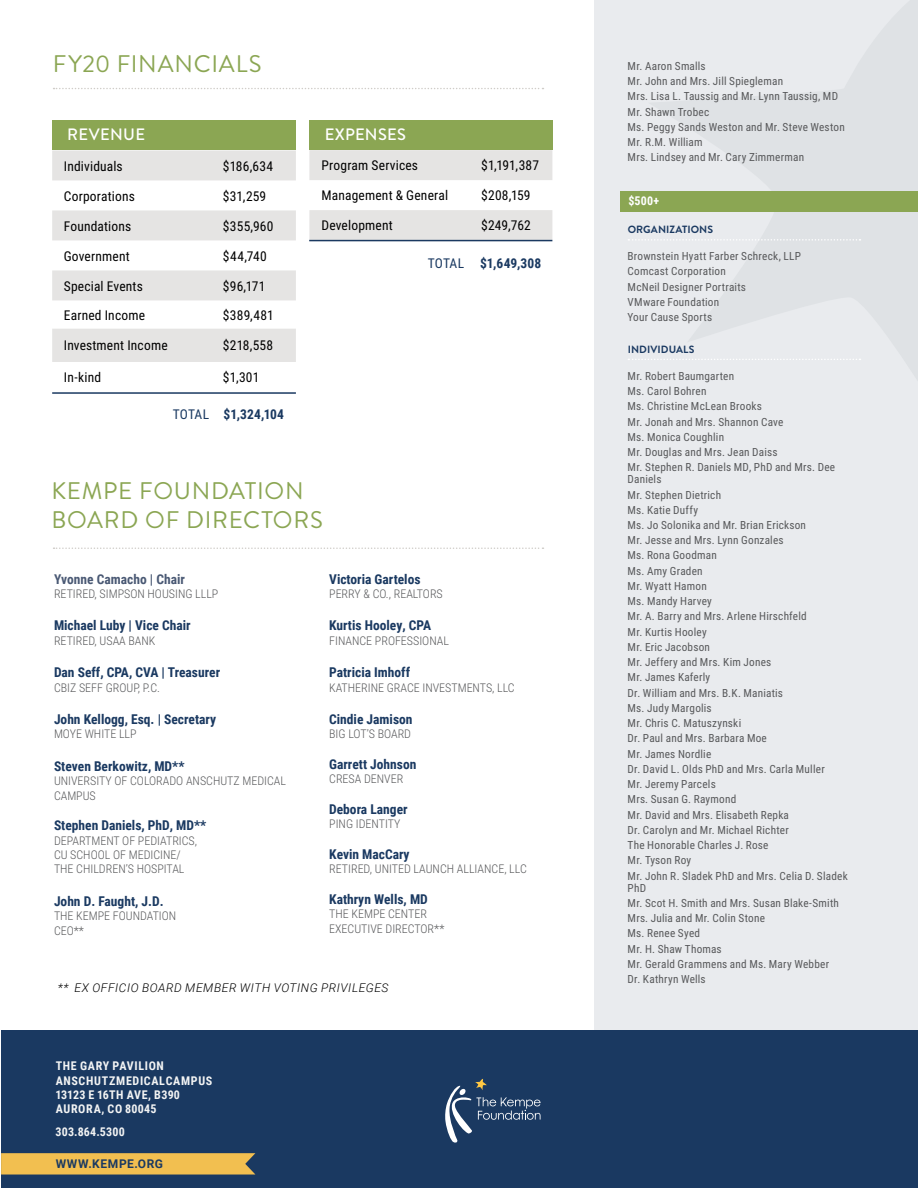
<style>
.page{position:relative;width:918px;height:1188px;background:#fff}
.page>*{position:absolute;margin:0;border:0;box-sizing:border-box;transform-origin:0 0}
.t1{font:24px/28.8px "Brandon Grotesque";letter-spacing:.03em;color:#8ba653}
.t2{font:500 16.5px "Brandon Grotesque";letter-spacing:.015em;color:#fff}
.t3{font:700 13.5px "Roboto Condensed";color:#1a3961}
.t4{font:13.5px "Roboto Condensed";letter-spacing:.015em;color:#000}
.t5{font:700 13.5px "Roboto Condensed";color:#4a5974}
.t6{font:13.5px "Roboto Condensed";letter-spacing:.005em;color:#1a3961}
.t7{font:300 12px/14.4px "Roboto Condensed";color:#58595b}
.t8{font:700 12px/14.4px "Roboto Condensed";letter-spacing:.05em;color:#f3f4f4}
.t9{font:italic 300 12px "Roboto";letter-spacing:.045em;color:#000}
.t10{font:700 12px "Roboto";letter-spacing:.05em;color:#1a3961}
.t11{font:700 12px "Roboto Condensed";letter-spacing:.02em;color:#f3f4f4}
.t12{font:700 12px "Roboto Condensed";color:#fff}
.t13{font:11.25px/15.3px "Roboto Condensed";letter-spacing:.02em;color:#58595b}
.t14{font:700 10.5px "Brandon Grotesque";letter-spacing:.01em;color:#1a3961}
.s1{font-weight:400}
</style>
<div class="page">
<div style="left:594px;top:0;width:324px;height:1188px;background:#e9ebee"></div>
<svg style="left:54px;top:88px;width:489px;height:1px"></svg>
<svg style="left:54px;top:548px;width:489px;height:1px"></svg>
<div style="left:52px;top:120px;width:244px;height:30px;background:#8ba653"></div>
<svg style="left:52px;top:150px;width:244px;height:212px;fill:#e5e4e3"></svg>
<hr style="left:52px;top:392px;width:244px;height:2px;background:#1a3961">
<div style="left:309px;top:120px;width:244px;height:30px;background:#8ba653"></div>
<svg style="left:309px;top:150px;width:243px;height:90px"></svg>
<hr style="left:309px;top:240px;width:243px;height:1px;background:#1a3961">
<div style="left:1px;top:1030px;width:917px;height:158px;background:#1a3961"></div>
<svg style="left:445px;top:1079px;width:96px;height:64px"></svg>
<svg style="left:1px;top:1153px;width:254px;height:22px;background:#e7b850"></svg>
<div style="left:621px;top:191px;width:297px;height:20px;background:#8ba653"></div>
<svg style="left:628px;top:239px;width:233px;height:2px"></svg>
<svg style="left:628px;top:359px;width:233px;height:1px"></svg>
<h1 class="t1" style="left:53px;top:50px;width:210px">FY20 FINANCIALS</h1>
<h2 class="t2" style="left:67px;top:123px;width:79px">REVENUE</h2>
<p class="t4" style="left:64px;top:156px;width:60px">Individuals</p>
<p class="t4" style="left:223px;top:156px;width:52px">$186,634</p>
<p class="t4" style="left:64px;top:186px;width:73px">Corporations</p>
<p class="t4" style="left:223px;top:186px;width:45px">$31,259</p>
<p class="t4" style="left:64px;top:216px;width:69px">Foundations</p>
<p class="t4" style="left:223px;top:216px;width:52px">$355,960</p>
<p class="t4" style="left:64px;top:246px;width:67px">Government</p>
<p class="t4" style="left:223px;top:246px;width:45px">$44,740</p>
<p class="t4" style="left:64px;top:276px;width:81px">Special Events</p>
<p class="t4" style="left:223px;top:276px;width:44px">$96,171</p>
<p class="t4" style="left:64px;top:305px;width:83px">Earned Income</p>
<p class="t4" style="left:223px;top:305px;width:52px">$389,481</p>
<p class="t4" style="left:64px;top:336px;width:105px">Investment Income</p>
<p class="t4" style="left:223px;top:336px;width:52px">$218,558</p>
<p class="t4" style="left:64px;top:368px;width:39px">In-kind</p>
<p class="t4" style="left:223px;top:368px;width:38px">$1,301</p>
<p class="t6" style="left:173px;top:405px;width:38px">TOTAL</p>
<p class="t3" style="left:224px;top:405px;width:62px">$1,324,104</p>
<h2 class="t2" style="left:325px;top:123px;width:83px">EXPENSES</h2>
<p class="t4" style="left:322px;top:156px;width:98px">Program Services</p>
<p class="t4" style="left:481px;top:156px;width:59px">$1,191,387</p>
<p class="t4" style="left:322px;top:186px;width:128px">Management &amp; General</p>
<p class="t4" style="left:481px;top:186px;width:51px">$208,159</p>
<p class="t4" style="left:322px;top:216px;width:73px">Development</p>
<p class="t4" style="left:481px;top:216px;width:51px">$249,762</p>
<p class="t3" style="left:428px;top:254px;width:115px"><span class="s1">TOTAL</span> $1,649,308</p>
<h1 class="t1" style="left:51px;top:477px;width:273px">KEMPE FOUNDATION<br>BOARD OF DIRECTORS</h1>
<p class="t5" style="left:54px;top:569px;width:132px">Yvonne Camacho | Chair</p>
<p class="t7" style="left:54px;top:586px;width:166px">RETIRED, SIMPSON HOUSING LLLP</p>
<p class="t3" style="left:54px;top:616px;width:138px">Michael Luby | Vice Chair</p>
<p class="t7" style="left:54px;top:633px;width:103px">RETIRED, USAA BANK</p>
<p class="t3" style="left:54px;top:663px;width:168px">Dan Seff, CPA, CVA | Treasurer</p>
<p class="t7" style="left:54px;top:680px;width:108px">CBIZ SEFF GROUP, P.C.</p>
<p class="t3" style="left:54px;top:710px;width:164px">John Kellogg, Esq. | Secretary</p>
<p class="t7" style="left:54px;top:726px;width:84px">MOYE WHITE LLP</p>
<p class="t3" style="left:54px;top:757px;width:132px">Steven Berkowitz, MD**</p>
<p class="t7" style="left:54px;top:773px;width:234px">UNIVERSITY OF COLORADO ANSCHUTZ MEDICAL<br>CAMPUS</p>
<p class="t3" style="left:54px;top:816px;width:154px">Stephen Daniels, PhD, MD**</p>
<p class="t7" style="left:54px;top:833px;width:145px">DEPARTMENT OF PEDIATRICS,<br>CU SCHOOL OF MEDICINE/<br>THE CHILDREN’S HOSPITAL</p>
<p class="t3" style="left:54px;top:892px;width:111px">John D. Faught, J.D.</p>
<p class="t7" style="left:54px;top:908px;width:124px">THE KEMPE FOUNDATION<br>CEO**</p>
<p class="t3" style="left:329px;top:569px;width:93px">Victoria Gartelos</p>
<p class="t7" style="left:329px;top:586px;width:115px">PERRY &amp; CO., REALTORS</p>
<p class="t3" style="left:329px;top:616px;width:103px">Kurtis Hooley, CPA</p>
<p class="t7" style="left:329px;top:633px;width:121px">FINANCE PROFESSIONAL</p>
<p class="t3" style="left:329px;top:663px;width:82px">Patricia Imhoff</p>
<p class="t7" style="left:329px;top:680px;width:187px">KATHERINE GRACE INVESTMENTS, LLC</p>
<p class="t3" style="left:329px;top:710px;width:85px">Cindie Jamison</p>
<p class="t7" style="left:329px;top:726px;width:83px">BIG LOT’S BOARD</p>
<p class="t3" style="left:329px;top:755px;width:89px">Garrett Johnson</p>
<p class="t7" style="left:329px;top:771px;width:76px">CRESA DENVER</p>
<p class="t3" style="left:329px;top:800px;width:80px">Debora Langer</p>
<p class="t7" style="left:329px;top:816px;width:73px">PING IDENTITY</p>
<p class="t3" style="left:329px;top:845px;width:82px">Kevin MacCary</p>
<p class="t7" style="left:329px;top:861px;width:199px">RETIRED, UNITED LAUNCH ALLIANCE, LLC</p>
<p class="t3" style="left:329px;top:890px;width:100px">Kathryn Wells, MD</p>
<p class="t7" style="left:329px;top:906px;width:117px">THE KEMPE CENTER<br>EXECUTIVE DIRECTOR**</p>
<p class="t9" style="left:58px;top:979px;width:332px">** EX OFFICIO BOARD MEMBER WITH VOTING PRIVILEGES</p>
<p class="t8" style="left:56px;top:1058px;width:158px">THE GARY PAVILION<br>ANSCHUTZ MEDICAL CAMPUS<br>13123 E 16TH AVE, B390<br>AURORA, CO 80045</p>
<p class="t11" style="left:56px;top:1123px;width:71px">303.864.5300</p>
<p class="t10" style="left:56px;top:1155px;width:109px">WWW.KEMPE.ORG</p>
<p class="t13" style="left:628px;top:58px;width:219px">Mr. Aaron Smalls<br>Mr. John and Mrs. Jill Spiegleman<br>Mrs. Lisa L. Taussig and Mr. Lynn Taussig, MD<br>Mr. Shawn Trobec<br>Ms. Peggy Sands Weston and Mr. Steve Weston<br>Mr. R.M. William<br>Mrs. Lindsey and Mr. Cary Zimmerman</p>
<p class="t12" style="left:628px;top:192px;width:32px">$500+</p>
<p class="t14" style="left:628px;top:222px;width:87px">ORGANIZATIONS</p>
<p class="t13" style="left:628px;top:248px;width:175px">Brownstein Hyatt Farber Schreck, LLP<br>Comcast Corporation<br>McNeil Designer Portraits<br>VMware Foundation<br>Your Cause Sports</p>
<p class="t14" style="left:628px;top:342px;width:68px">INDIVIDUALS</p>
<p class="t13" style="left:628px;top:368px;width:209px">Mr. Robert Baumgarten<br>Ms. Carol Bohren<br>Ms. Christine McLean Brooks<br>Mr. Jonah and Mrs. Shannon Cave<br>Ms. Monica Coughlin<br>Mr. Douglas and Mrs. Jean Daiss<br>Mr. Stephen R. Daniels MD, PhD and Mrs. Dee</p>
<p class="t13" style="left:628px;top:471px;width:222px">Daniels<br>Mr. Stephen Dietrich<br>Ms. Katie Duffy<br>Ms. Jo Solonika and Mr. Brian Erickson<br>Mr. Jesse and Mrs. Lynn Gonzales<br>Ms. Rona Goodman<br>Ms. Amy Graden<br>Mr. Wyatt Hamon<br>Ms. Mandy Harvey<br>Mr. A. Barry and Mrs. Arlene Hirschfeld<br>Mr. Kurtis Hooley<br>Mr. Eric Jacobson<br>Mr. Jeffery and Mrs. Kim Jones<br>Mr. James Kaferly<br>Dr. William and Mrs. B.K. Maniatis<br>Ms. Judy Margolis<br>Mr. Chris C. Matuszynski<br>Dr. Paul and Mrs. Barbara Moe<br>Mr. James Nordlie<br>Dr. David L. Olds PhD and Mrs. Carla Muller<br>Mr. Jeremy Parcels<br>Mrs. Susan G. Raymond<br>Mr. David and Mrs. Elisabeth Repka<br>Dr. Carolyn and Mr. Michael Richter<br>The Honorable Charles J. Rose<br>Mr. Tyson Roy<br>Mr. John R. Sladek PhD and Mrs. Celia D. Sladek</p>
<p class="t13" style="left:628px;top:880px;width:213px">PhD<br>Mr. Scot H. Smith and Mrs. Susan Blake-Smith<br>Mrs. Julia and Mr. Colin Stone<br>Ms. Renee Syed<br>Mr. H. Shaw Thomas<br>Mr. Gerald Grammens and Ms. Mary Webber<br>Dr. Kathryn Wells</p>
</div>
